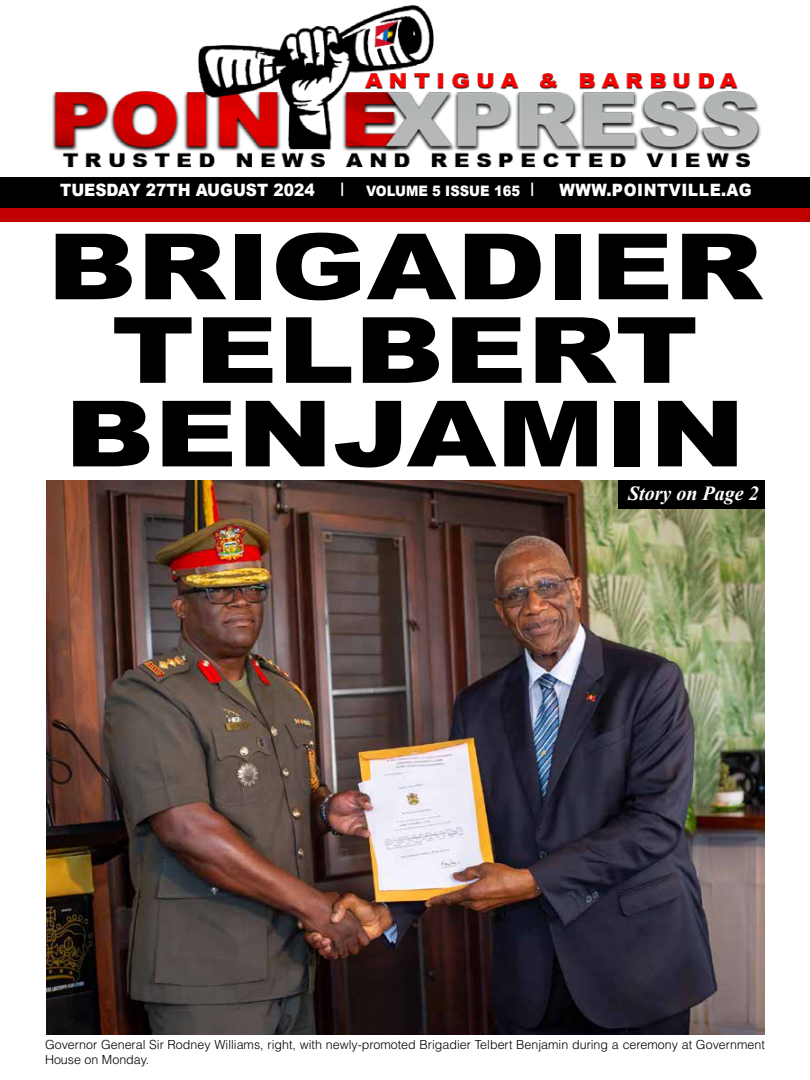
<style>
.page{position:relative;width:810px;height:1080px;background:#fff}
.page>*{position:absolute;margin:0;border:0;box-sizing:border-box;transform-origin:0 0}
.t1{font:900 91.5px/83.5px "Arial";color:#000;text-align:center;scale:1.26 1}
.t2{font:italic 700 20px "Times New Roman";color:#fff}
.t3{font:900 17px "Arial";color:#fff;scale:.91 1}
.t4{font:900 17px "Arial";letter-spacing:.035em;color:#fff;scale:.91 1}
.t5{font:900 14.38px "Arial";color:#fff;scale:.91 1}
.t6{font:300 12.5px/15px "Helvetica LT Std";color:#000}
</style>
<div class="page">
<img style="left:46px;top:480px;width:719px;height:555px">
<div style="left:0;top:177px;width:810px;height:33px;background:#000"></div>
<div style="left:0;top:208px;width:810px;height:14px;background:#c00000"></div>
<img style="left:52px;top:5px;width:709px;height:163px">
<div style="left:618px;top:481px;width:146px;height:28px;background:#000"></div>
<h3 class="t3" style="left:60px;top:178px;width:281px">TUESDAY 27TH AUGUST 2024</h3>
<p class="t5" style="left:341px;top:178px;width:6px">|</p>
<p class="t5" style="left:366px;top:180px;width:186px">VOLUME 5 ISSUE 165 |</p>
<h3 class="t4" style="left:560px;top:178px;width:213px">WWW.POINTVILLE.AG</h3>
<h1 class="t1" style="left:47px;top:222px;width:569px">BRIGADIER<br>TELBERT<br>BENJAMIN</h1>
<h2 class="t2" style="left:628px;top:479px;width:132px">Story on Page 2</h2>
<p class="t6" style="left:45px;top:1037px;width:721px">Governor General Sir Rodney Williams, right, with newly-promoted Brigadier Telbert Benjamin during a ceremony at Government<br>House on Monday.</p>
</div>
